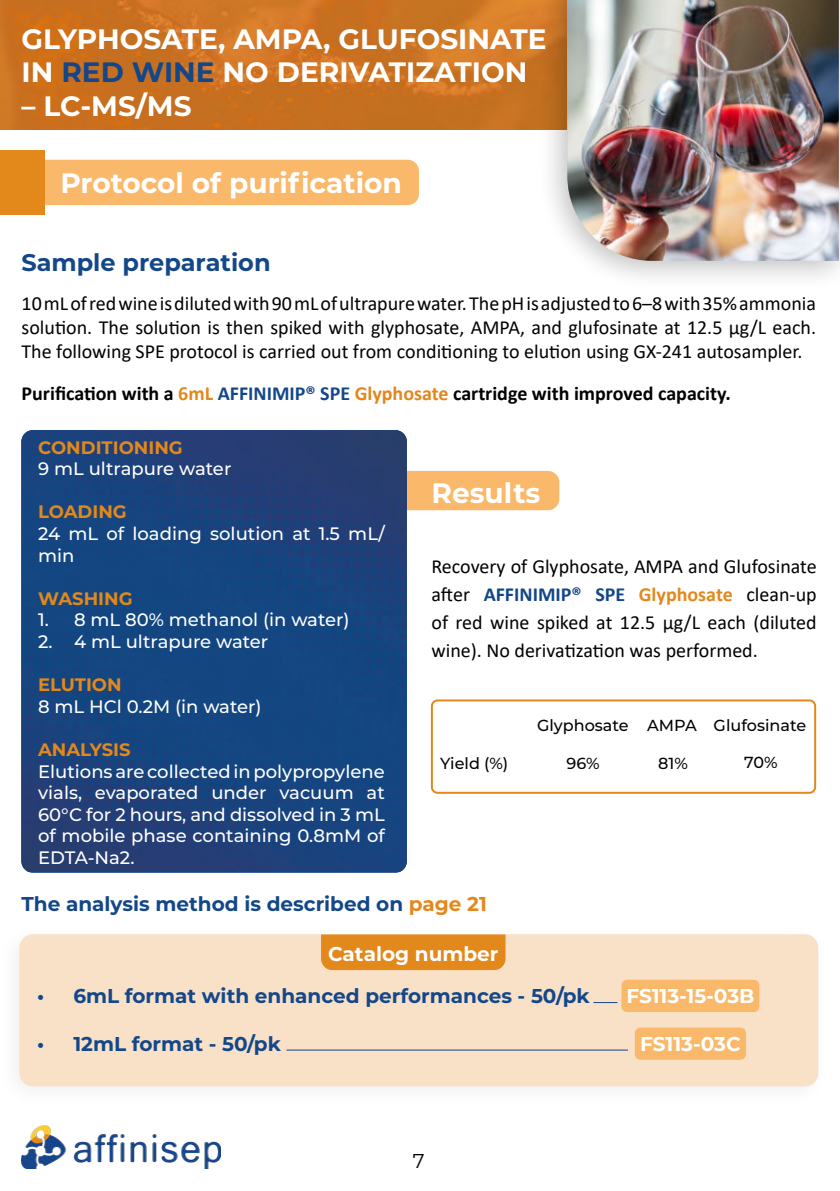
<style>
.page{position:relative;width:840px;height:1191px;background:#fff}
.page>*{position:absolute;margin:0;border:0;box-sizing:border-box;transform-origin:0 0}
.t1{font:700 28px/33.6px "Montserrat";color:#fff}
.t2{font:700 24px "Montserrat";color:#13478a}
.t3{font:20px/28px "Calibri";color:#020203;text-align:justify}
.t4{font:700 20px "Calibri";color:#020203}
.t5{font:700 20px "Montserrat";color:#13478a}
.t6{font:700 20px "Montserrat";color:#134788}
.t7{font:700 20px "Montserrat";color:#fff}
.t8{font:20px "Montserrat";color:#020203}
.t9{font:500 18px/21.6px "Montserrat";color:#fff}
.t10{font:700 18px "Montserrat";color:#e3881b}
.t11{font:500 16px "Montserrat";color:#020203}
.s1{color:#13478a}
.s2{color:#e3881b}
.s3{color:#e3861c}
.s4{font-weight:700;color:#134788}
.s5{font-weight:700;color:#e3881b}
</style>
<div class="page">
<img style="left:0;top:0;width:536px;height:129px">
<div style="left:536px;top:0;width:303px;height:292px;background:#000;opacity:.25"></div>
<img style="left:567px;top:0;width:271px;height:261px">
<div style="left:44px;top:160px;width:375px;height:45px;background:#fab96a"></div>
<div style="left:0;top:150px;width:44px;height:64px;background:#e3881b"></div>
<div style="left:406px;top:471px;width:153px;height:39px;background:#fab96a"></div>
<svg style="left:21px;top:430px;width:381px;height:442px;fill:#164580"></svg>
<svg style="left:22px;top:430px;width:11px;height:8px"></svg>
<img style="left:342px;top:430px;width:64px;height:441px">
<img style="left:21px;top:682px;width:322px;height:189px">
<img style="left:21px;top:1125px;width:199px;height:43px">
<div style="left:430px;top:699px;width:385px;height:95px;border:2px solid #e3881b;border-radius:6px"></div>
<div style="left:21px;top:936px;width:794px;height:148px;background:#f8e1c6;border-radius:11px"></div>
<div style="left:19px;top:934px;width:798px;height:152px;border:4px solid #e3881b;border-radius:11px"></div>
<div style="left:321px;top:934px;width:184px;height:36px;background:#e3881b"></div>
<div style="left:621px;top:979px;width:138px;height:33px;background:#fab96a;border-radius:6px"></div>
<div style="left:634px;top:1027px;width:111px;height:32px;background:#fab96a;border-radius:6px"></div>
<hr style="left:286px;top:1049px;width:341px;height:1px;background:#13478a">
<svg style="left:593px;top:1002px;width:24px;height:1px"></svg>
<h1 class="t1" style="left:22px;top:23px;width:526px">GLYPHOSATE, AMPA, GLUFOSINATE<br>IN <span class="s1">RED WINE</span> NO DERIVATIZATION</h1>
<h1 class="t1" style="left:22px;top:90px;width:171px">– LC-MS/MS</h1>
<h1 class="t1" style="left:60px;top:167px;width:343px">Protocol of purification</h1>
<p class="t2" style="left:21px;top:250px;width:250px">Sample preparation</p>
<p class="t3" style="left:22px;top:290px;width:795px;line-height:24px">10 mL of red wine is diluted with 90 mL of ultrapure water. The pH is adjusted to 6–8 with 35% ammonia solution. The solution is then spiked with glyphosate, AMPA, and glufosinate at 12.5 µg/L each.<br>The following SPE protocol is carried out from conditioning to elution using GX-241 autosampler.</p>
<p class="t4" style="left:22px;top:379px;width:710px">Purification with a <span class="s2">6mL</span> <span class="s1">AFFINIMIP® SPE</span> <span class="s3">Glyphosate</span> cartridge with improved capacity.</p>
<p class="t10" style="left:38px;top:438px;width:146px">CONDITIONING</p>
<p class="t9" style="left:38px;top:458px;width:195px">9 mL ultrapure water</p>
<p class="t10" style="left:38px;top:503px;width:90px">LOADING</p>
<p class="t9" style="left:38px;top:523px;width:348px">24 mL of loading solution at 1.5 mL/ min</p>
<p class="t10" style="left:38px;top:589px;width:96px">WASHING</p>
<p class="t9" style="left:38px;top:610px;width:313px">1. 8 mL 80% methanol (in water)</p>
<p class="t9" style="left:38px;top:631px;width:231px">2. 4 mL ultrapure water</p>
<p class="t10" style="left:38px;top:676px;width:85px">ELUTION</p>
<p class="t9" style="left:38px;top:696px;width:225px">8 mL HCl 0.2M (in water)</p>
<p class="t10" style="left:38px;top:741px;width:94px">ANALYSIS</p>
<p class="t9" style="left:38px;top:761px;width:348px;text-align:justify">Elutions are collected in polypropylene vials, evaporated under vacuum at 60°C for 2 hours, and dissolved in 3 mL of mobile phase containing 0.8mM of EDTA-Na2.</p>
<h1 class="t1" style="left:431px;top:477px;width:110px">Results</h1>
<p class="t3" style="left:431px;top:552px;width:386px">Recovery of Glyphosate, AMPA and Glufosinate after <span class="s4">AFFINIMIP® SPE</span> <span class="s5">Glyphosate</span> clean-up of red wine spiked at 12.5 μg/L each (diluted wine). No derivatization was performed.</p>
<p class="t11" style="left:536px;top:717px;width:270px">Glyphosate AMPA Glufosinate</p>
<p class="t11" style="left:440px;top:755px;width:69px">Yield (%)</p>
<p class="t11" style="left:566px;top:755px;width:34px">96%</p>
<p class="t11" style="left:657px;top:755px;width:31px">81%</p>
<p class="t11" style="left:743px;top:754px;width:35px">70%</p>
<p class="t6" style="left:21px;top:894px;width:467px">The analysis method is described on <span class="s2">page 21</span></p>
<p class="t7" style="left:328px;top:944px;width:172px">Catalog number</p>
<p class="t5" style="left:37px;top:986px;width:553px">• 6mL format with enhanced performances - 50/pk</p>
<p class="t5" style="left:37px;top:1034px;width:245px">• 12mL format - 50/pk</p>
<p class="t7" style="left:626px;top:986px;width:129px">FS113-15-03B</p>
<p class="t7" style="left:640px;top:1034px;width:102px">FS113-03C</p>
<p class="t8" style="left:413px;top:1149px;width:13px">7</p>
</div>
